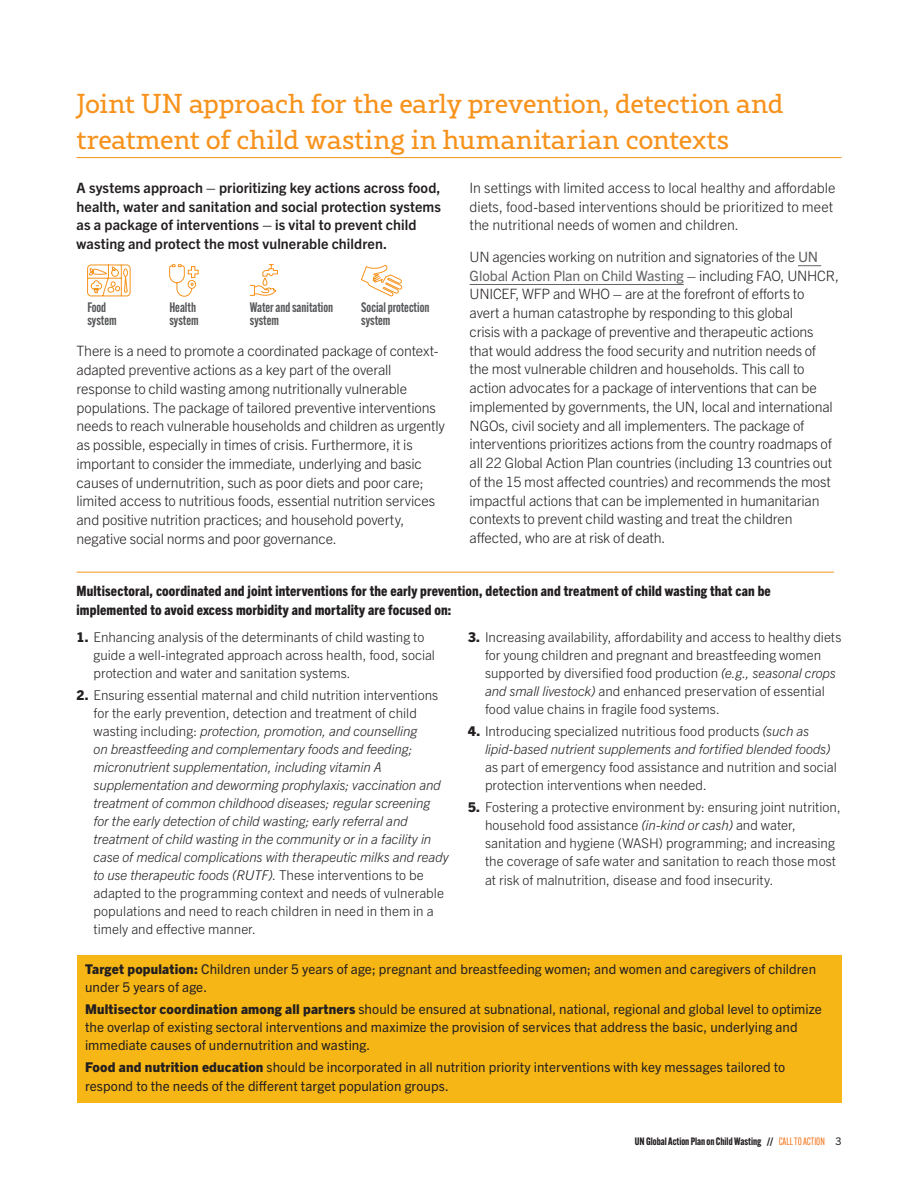
<style>
.page{position:relative;width:918px;height:1188px;background:#fff}
.page>*{position:absolute;margin:0;border:0;box-sizing:border-box;transform-origin:0 0}
.Main_heads{font:27px/36px "Rival Slab";letter-spacing:-.01em;color:#f7931d}
.copy{font:300 14.25px/18.8px "Trade Gothic Next LT Pro";letter-spacing:-.01em;color:#231f20}
.copy-2{font:700 14.25px/18.8px "Trade Gothic Next LT Pro";letter-spacing:.005em;color:#231f20}
.copy-3{font:800 condensed 14.25px/18.8px "Trade Gothic Next LT Pro";letter-spacing:.01em;color:#231f20}
.t1{font:300 13.5px/18px "Trade Gothic Next LT Pro";color:#231f20}
.t2{font:italic 300 13.5px/18px "Trade Gothic Next LT Pro";letter-spacing:-.005em;color:#231f20}
.copy-4{font:13.5px/18px "Trade Gothic Next LT Pro";letter-spacing:.005em;color:#231f20}
.t3{font:600 13.5px/12.8px "Alternate Gothic Cond ATF";color:#57585a}
.t4{font:700 10.5px "Alternate Gothic Cond ATF";color:#231f20}
.s1{font-weight:400;color:#636366}
.s2{font-weight:800}
.s3{font-weight:800;font-style:normal}
.s4{font-style:normal}
.s5{font-style:italic}
.s6{font-weight:400;color:#f47921}
.s7{font-family:"Trade Gothic Next LT Pro";font-weight:400}
</style>
<div class="page">
<hr style="left:77px;top:157px;width:764px;height:1px;background:#f7931d">
<svg style="left:798px;top:265px;width:23px;height:1px"></svg>
<hr style="left:470px;top:284px;width:214px;height:1px;background:#636366">
<svg style="left:169px;top:264px;width:30px;height:33px"></svg>
<svg style="left:87px;top:264px;width:44px;height:33px"></svg>
<svg style="left:249px;top:264px;width:29px;height:32px"></svg>
<svg style="left:361px;top:265px;width:41px;height:32px"></svg>
<hr style="left:77px;top:572px;width:757px;height:1px;background:#f7931d">
<div style="left:77px;top:955px;width:764px;height:148px;background:#f6b616"></div>
<p class="Main_heads" style="left:77px;top:85px;width:709px">Joint UN approach for the early prevention, detection and treatment of child wasting in humanitarian contexts</p>
<p class="copy-2" style="left:77px;top:177px;width:366px">A systems approach – prioritizing key actions across food, health, water and sanitation and social protection systems as a package of interventions – is vital to prevent child wasting and protect the most vulnerable children.</p>
<p class="copy" style="left:470px;top:177px;width:368px">In settings with limited access to local healthy and affordable diets, food-based interventions should be prioritized to meet the nutritional needs of women and children.</p>
<p class="copy" style="left:470px;top:246px;width:371px">UN agencies working on nutrition and signatories of the <span class="s1">UN Global Action Plan on Child Wasting</span> – including FAO, UNHCR, UNICEF, WFP and WHO – are at the forefront of efforts to<br>avert a human catastrophe by responding to this global<br>crisis with a package of preventive and therapeutic actions that would address the food security and nutrition needs of the most vulnerable children and households. This call to action advocates for a package of interventions that can be implemented by governments, the UN, local and international NGOs, civil society and all implementers. The package of interventions prioritizes actions from the country roadmaps of all 22 Global Action Plan countries (including 13 countries out of the 15 most affected countries) and recommends the most impactful actions that can be implemented in humanitarian contexts to prevent child wasting and treat the children affected, who are at risk of death.</p>
<p class="t3" style="left:87px;top:301px;width:31px">Food system</p>
<p class="t3" style="left:169px;top:301px;width:31px">Health system</p>
<p class="t3" style="left:250px;top:301px;width:85px">Water and sanitation system</p>
<p class="t3" style="left:361px;top:301px;width:70px">Social protection system</p>
<p class="copy" style="left:77px;top:341px;width:370px">There is a need to promote a coordinated package of context&shy;adapted preventive actions as a key part of the overall response to child wasting among nutritionally vulnerable populations. The package of tailored preventive interventions needs to reach vulnerable households and children as urgently as possible, especially in times of crisis. Furthermore, it is important to consider the immediate, underlying and basic causes of undernutrition, such as poor diets and poor care; limited access to nutritious foods, essential nutrition services and positive nutrition practices; and household poverty, negative social norms and poor governance.</p>
<p class="copy-3" style="left:77px;top:581px;width:696px">Multisectoral, coordinated and joint interventions for the early prevention, detection and treatment of child wasting that can be implemented to avoid excess morbidity and mortality are focused on:</p>
<p class="t1" style="left:94px;top:627px;width:343px;text-indent:-17px"><span class="s2">1.</span> Enhancing analysis of the determinants of child wasting to guide a well-integrated approach across health, food, social protection and water and sanitation systems.</p>
<p class="t2" style="left:94px;top:685px;width:357px;text-indent:-17px"><span class="s3">2.</span> <span class="s4">Ensuring essential maternal and child nutrition interventions for the early prevention, detection and treatment of child wasting including:</span> protection, promotion, and counselling<br>on breastfeeding and complementary foods and feeding; micronutrient supplementation, including vitamin A supplementation and deworming prophylaxis; vaccination and treatment of common childhood diseases; regular screening for the early detection of child wasting; early referral and treatment of child wasting in the community or in a facility in case of medical complications with therapeutic milks and ready to use therapeutic foods (RUTF)<span class="s4">. These interventions to be adapted to the programming context and needs of vulnerable populations and need to reach children in need in them in a timely and effective manner.</span></p>
<p class="t1" style="left:485px;top:627px;width:358px;text-indent:-17px"><span class="s2">3.</span> Increasing availability, affordability and access to healthy diets for young children and pregnant and breastfeeding women supported by diversified food production <span class="s5">(e.g., seasonal crops and small livestock)</span> and enhanced preservation of essential food value chains in fragile food systems.</p>
<p class="t1" style="left:485px;top:721px;width:353px;text-indent:-17px"><span class="s2">4.</span> Introducing specialized nutritious food products <span class="s5">(such as lipid-based nutrient supplements and fortified blended foods) </span>as part of emergency food assistance and nutrition and social protection interventions when needed.</p>
<p class="t1" style="left:485px;top:797px;width:357px;text-indent:-17px"><span class="s2">5.</span> Fostering a protective environment by: ensuring joint nutrition, household food assistance <span class="s5">(in-kind or cash)</span> and water, sanitation and hygiene (WASH) programming; and increasing the coverage of safe water and sanitation to reach those most at risk of malnutrition, disease and food insecurity.</p>
<p class="copy-4" style="left:85px;top:959px;width:733px"><span class="s2">Target population:</span> Children under 5 years of age; pregnant and breastfeeding women; and women and caregivers of children under 5 years of age.</p>
<p class="copy-4" style="left:85px;top:999px;width:738px"><span class="s2">Multisector coordination among all partners</span> should be ensured at subnational, national, regional and global level to optimize the overlap of existing sectoral interventions and maximize the provision of services that address the basic, underlying and immediate causes of undernutrition and wasting.</p>
<p class="copy-4" style="left:85px;top:1057px;width:702px;line-height:18.8px"><span class="s2">Food and nutrition education</span> should be incorporated in all nutrition priority interventions with key messages tailored to respond to the needs of the different target population groups.</p>
<p class="t4" style="left:635px;top:1134px;width:208px">UN Global Action Plan on Child Wasting // <span class="s6">CALL TO ACTION</span> <span class="s7">3</span></p>
</div>
